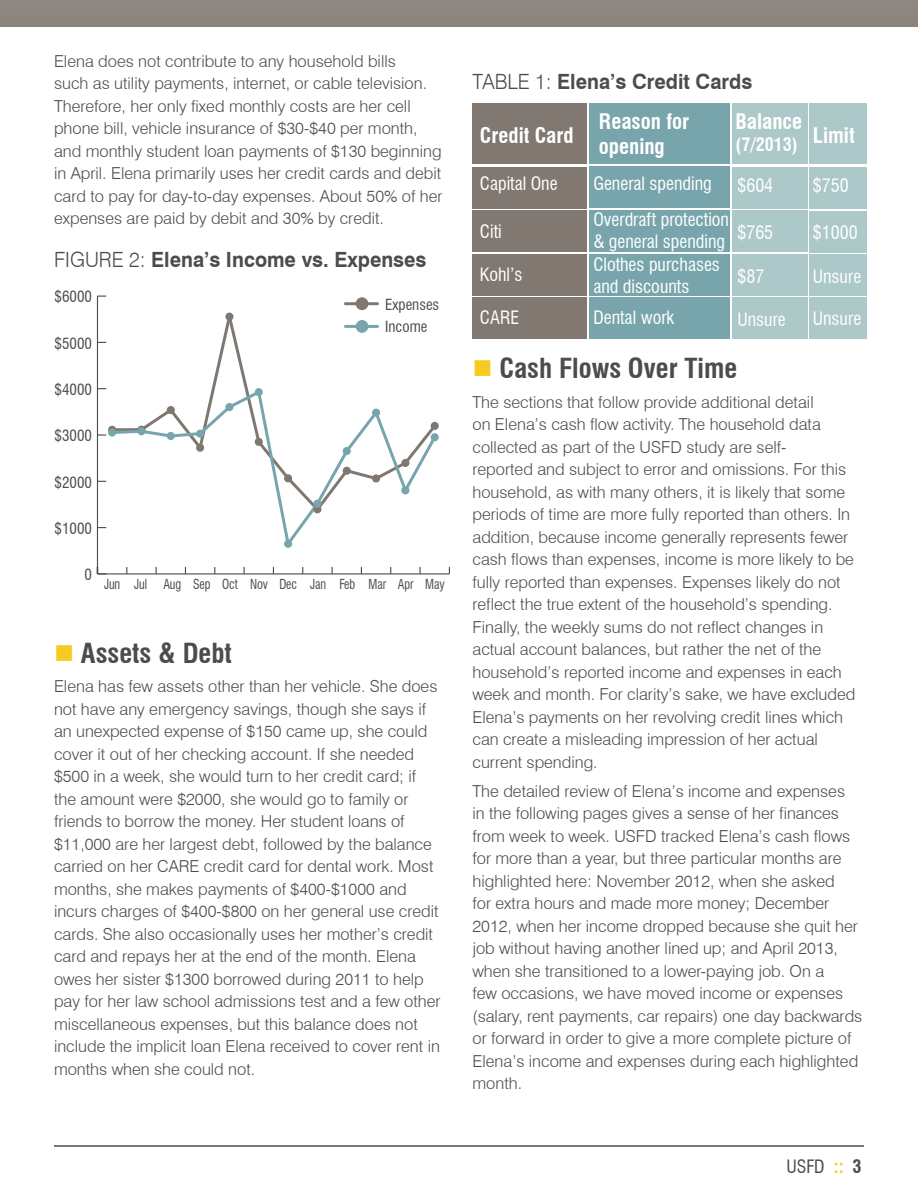
<style>
.page{position:relative;width:918px;height:1188px;background:#fff}
.page>*{position:absolute;margin:0;border:0;box-sizing:border-box;transform-origin:0 0}
.t1{font:700 condensed 27px "Swiss 721 BT";color:#4b4c4d}
.t2{font:700 21px "Swiss 721 BT";color:#4b4c4d;scale:.95 1}
.t3{font:700 condensed 21px/25.2px "Swiss 721 BT";color:#fff}
.t4{font:condensed 18px/22.4px "Swiss 721 BT";color:#fff}
.t5{font:700 condensed 18px "Swiss 721 BT";color:#fff}
.t6{font:condensed 18px "Swiss 721 BT";color:#4b4c4d}
.t7{font:300 16.5px/22.5px "Swiss 721 BT";color:#4b4c4d}
.t8{font:condensed 15px/22px "Swiss 721 BT";color:#4b4c4d}
.t9{font:condensed 13.5px "Swiss 721 BT";letter-spacing:-.01em;color:#4b4c4d;scale:.9 1}
.s1{font-weight:300}
.s2{color:#f5ca21}
.s3{font-weight:700;color:#f5ca21}
.s4{font-weight:700}
</style>
<div class="page">
<hr style="left:54px;top:1145px;width:810px;height:2px;background:#4b4c4d">
<div style="left:0;top:0;width:918px;height:27px;background:#8c8680"></div>
<hr style="left:97px;top:573px;width:352px;height:1px;background:#4b4c4d">
<hr style="left:97px;top:296px;width:1px;height:278px;background:#4b4c4d">
<svg style="left:98px;top:567px;width:8px;height:7px"></svg>
<svg style="left:98px;top:313px;width:341px;height:235px"></svg>
<div style="left:313px;top:505px;width:8px;height:8px;background:#7f7871;border-radius:50%"></div>
<div style="left:108px;top:426px;width:8px;height:8px;background:#7f7871;border-radius:50%"></div>
<div style="left:137px;top:426px;width:9px;height:8px;background:#867f78;border-radius:50%"></div>
<div style="left:167px;top:406px;width:8px;height:8px;background:#7f7871;border-radius:50%"></div>
<div style="left:196px;top:444px;width:8px;height:8px;background:#7f7871;border-radius:50%"></div>
<div style="left:225px;top:313px;width:8px;height:8px;background:#7f7871;border-radius:50%"></div>
<div style="left:255px;top:438px;width:8px;height:8px;background:#7f7871;border-radius:50%"></div>
<div style="left:284px;top:474px;width:8px;height:8px;background:#7f7871;border-radius:50%"></div>
<div style="left:343px;top:467px;width:8px;height:8px;background:#7f7871;border-radius:50%"></div>
<div style="left:372px;top:474px;width:8px;height:9px;background:#7f7871;border-radius:50%"></div>
<div style="left:401px;top:459px;width:8px;height:8px;background:#7f7871;border-radius:50%"></div>
<div style="left:431px;top:422px;width:8px;height:8px;background:#7f7871;border-radius:50%"></div>
<div style="left:108px;top:428px;width:8px;height:9px;background:#77a5ac;border-radius:50%"></div>
<div style="left:137px;top:427px;width:9px;height:8px;background:#77a5ac;border-radius:50%"></div>
<div style="left:167px;top:432px;width:8px;height:8px;background:#77a5ac;border-radius:50%"></div>
<div style="left:196px;top:430px;width:8px;height:8px;background:#77a5ac;border-radius:50%"></div>
<div style="left:225px;top:403px;width:8px;height:8px;background:#77a5ac;border-radius:50%"></div>
<div style="left:255px;top:388px;width:8px;height:8px;background:#77a5ac;border-radius:50%"></div>
<div style="left:284px;top:540px;width:8px;height:8px;background:#77a5ac;border-radius:50%"></div>
<div style="left:313px;top:500px;width:8px;height:8px;background:#77a5ac;border-radius:50%"></div>
<div style="left:343px;top:447px;width:8px;height:8px;background:#77a5ac;border-radius:50%"></div>
<div style="left:372px;top:409px;width:8px;height:8px;background:#77a5ac;border-radius:50%"></div>
<div style="left:401px;top:486px;width:8px;height:8px;background:#77a5ac;border-radius:50%"></div>
<div style="left:431px;top:433px;width:8px;height:8px;background:#77a5ac;border-radius:50%"></div>
<div style="left:355px;top:297px;width:14px;height:14px;background:#7f7871;border-radius:50%"></div>
<div style="left:355px;top:296px;width:14px;height:15px;border:1px solid #fff;border-radius:50%"></div>
<hr style="left:345px;top:302px;width:33px;height:3px;background:#7f7871">
<div style="left:355px;top:320px;width:14px;height:13px;background:#77a5ac;border-radius:50%"></div>
<div style="left:355px;top:319px;width:14px;height:15px;border:1px solid #fff;border-radius:50%"></div>
<hr style="left:345px;top:325px;width:33px;height:3px;background:#77a5ac">
<div style="left:473px;top:104px;width:114px;height:60px;background:#807871"></div>
<div style="left:473px;top:254px;width:114px;height:41px;background:#807871"></div>
<div style="left:473px;top:298px;width:114px;height:41px;background:#807871"></div>
<div style="left:473px;top:167px;width:114px;height:41px;background:#807871"></div>
<div style="left:473px;top:211px;width:114px;height:41px;background:#807871"></div>
<div style="left:589px;top:104px;width:141px;height:60px;background:#78a5ac"></div>
<div style="left:589px;top:167px;width:141px;height:41px;background:#78a5ac"></div>
<div style="left:589px;top:211px;width:141px;height:41px;background:#78a5ac"></div>
<div style="left:589px;top:254px;width:141px;height:41px;background:#78a5ac"></div>
<div style="left:589px;top:298px;width:141px;height:41px;background:#78a5ac"></div>
<div style="left:732px;top:104px;width:75px;height:60px;background:#acc8c9"></div>
<div style="left:810px;top:104px;width:57px;height:60px;background:#acc8c9"></div>
<div style="left:732px;top:167px;width:75px;height:41px;background:#acc8c9"></div>
<div style="left:732px;top:211px;width:75px;height:41px;background:#acc8c9"></div>
<div style="left:732px;top:254px;width:75px;height:41px;background:#acc8c9"></div>
<div style="left:732px;top:298px;width:76px;height:41px;background:#acc8c9"></div>
<div style="left:810px;top:167px;width:57px;height:41px;background:#acc8c9"></div>
<div style="left:810px;top:211px;width:57px;height:41px;background:#acc8c9"></div>
<div style="left:810px;top:254px;width:57px;height:41px;background:#acc8c9"></div>
<div style="left:810px;top:298px;width:57px;height:41px;background:#acc8c9"></div>
<p class="t7" style="left:54px;top:49px;width:390px">Elena does not contribute to any household bills<br>such as utility payments, internet, or cable television.<br>Therefore, her only fixed monthly costs are her cell phone bill, vehicle insurance of $30-$40 per month, and monthly student loan payments of $130 beginning in April. Elena primarily uses her credit cards and debit card to pay for day-to-day expenses. About 50% of her expenses are paid by debit and 30% by credit.</p>
<p class="t2" style="left:54px;top:247px;width:394px"><span class="s1">FIGURE 2:</span> Elena’s Income vs. Expenses</p>
<p class="t8" style="left:55px;top:286px;width:39px">$6000</p>
<p class="t8" style="left:55px;top:332px;width:39px">$5000</p>
<p class="t8" style="left:55px;top:379px;width:39px">$4000</p>
<p class="t8" style="left:55px;top:425px;width:39px">$3000</p>
<p class="t8" style="left:55px;top:471px;width:39px">$2000</p>
<p class="t8" style="left:55px;top:517px;width:39px">$1000</p>
<p class="t8" style="left:385px;top:293px;width:56px">Expenses<br>Income</p>
<p class="t8" style="left:85px;top:564px;width:9px">0</p>
<p class="t9" style="left:104px;top:576px;width:380px">Jun Jul Aug Sep Oct Nov Dec Jan Feb Mar Apr May</p>
<p class="t1" style="left:54px;top:637px;width:179px"><span class="s2">■</span> Assets &amp; Debt</p>
<p class="t7" style="left:54px;top:675px;width:388px">Elena has few assets other than her vehicle. She does not have any emergency savings, though she says if an unexpected expense of $150 came up, she could cover it out of her checking account. If she needed $500 in a week, she would turn to her credit card; if the amount were $2000, she would go to family or friends to borrow the money. Her student loans of $11,000 are her largest debt, followed by the balance carried on her CARE credit card for dental work. Most months, she makes payments of $400-$1000 and incurs charges of $400-$800 on her general use credit cards. She also occasionally uses her mother’s credit card and repays her at the end of the month. Elena owes her sister $1300 borrowed during 2011 to help pay for her law school admissions test and a few other miscellaneous expenses, but this balance does not include the implicit loan Elena received to cover rent in months when she could not.</p>
<p class="t2" style="left:472px;top:68px;width:296px"><span class="s1">TABLE 1:</span> Elena’s Credit Cards</p>
<p class="t3" style="left:480px;top:122px;width:95px">Credit Card</p>
<p class="t3" style="left:813px;top:122px;width:43px">Limit</p>
<p class="t4" style="left:480px;top:173px;width:79px">Capital One</p>
<p class="t4" style="left:593px;top:166px;width:137px;line-height:36px">General spending<br>Overdraft protection</p>
<p class="t4" style="left:593px;top:230px;width:133px">&amp; general spending<br>Clothes purchases and discounts</p>
<p class="t4" style="left:593px;top:306px;width:82px">Dental work</p>
<p class="t3" style="left:599px;top:109px;width:92px">Reason for opening</p>
<p class="t3" style="left:736px;top:109px;width:68px">Balance</p>
<p class="t5" style="left:736px;top:133px;width:64px">(7/2013)</p>
<p class="t4" style="left:737px;top:174px;width:37px">$604</p>
<p class="t4" style="left:737px;top:221px;width:37px">$765</p>
<p class="t4" style="left:737px;top:265px;width:28px">$87</p>
<p class="t4" style="left:737px;top:308px;width:50px">Unsure</p>
<p class="t4" style="left:813px;top:174px;width:37px">$750</p>
<p class="t4" style="left:813px;top:221px;width:46px">$1000</p>
<p class="t4" style="left:813px;top:265px;width:50px">Unsure</p>
<p class="t4" style="left:813px;top:307px;width:50px">Unsure</p>
<p class="t4" style="left:480px;top:220px;width:23px">Citi</p>
<p class="t4" style="left:480px;top:263px;width:44px">Kohl’s</p>
<p class="t4" style="left:480px;top:306px;width:41px">CARE</p>
<p class="t1" style="left:472px;top:352px;width:266px"><span class="s2">■</span> Cash Flows Over Time</p>
<p class="t7" style="left:472px;top:390px;width:384px">The sections that follow provide additional detail<br>on Elena’s cash flow activity. The household data collected as part of the USFD study are self-<br>reported and subject to error and omissions. For this household, as with many others, it is likely that some periods of time are more fully reported than others. In addition, because income generally represents fewer cash flows than expenses, income is more likely to be fully reported than expenses. Expenses likely do not reflect the true extent of the household’s spending.<br>Finally, the weekly sums do not reflect changes in actual account balances, but rather the net of the household’s reported income and expenses in each week and month. For clarity’s sake, we have excluded Elena’s payments on her revolving credit lines which can create a misleading impression of her actual current spending.</p>
<p class="t7" style="left:472px;top:780px;width:391px">The detailed review of Elena’s income and expenses<br>in the following pages gives a sense of her finances from week to week. USFD tracked Elena’s cash flows for more than a year, but three particular months are highlighted here: November 2012, when she asked<br>for extra hours and made more money; December 2012, when her income dropped because she quit her job without having another lined up; and April 2013, when she transitioned to a lower-paying job. On a<br>few occasions, we have moved income or expenses (salary, rent payments, car repairs) one day backwards or forward in order to give a more complete picture of Elena’s income and expenses during each highlighted month.</p>
<p class="t6" style="left:787px;top:1156px;width:77px">USFD <span class="s3">::</span> <span class="s4">3</span></p>
</div>
